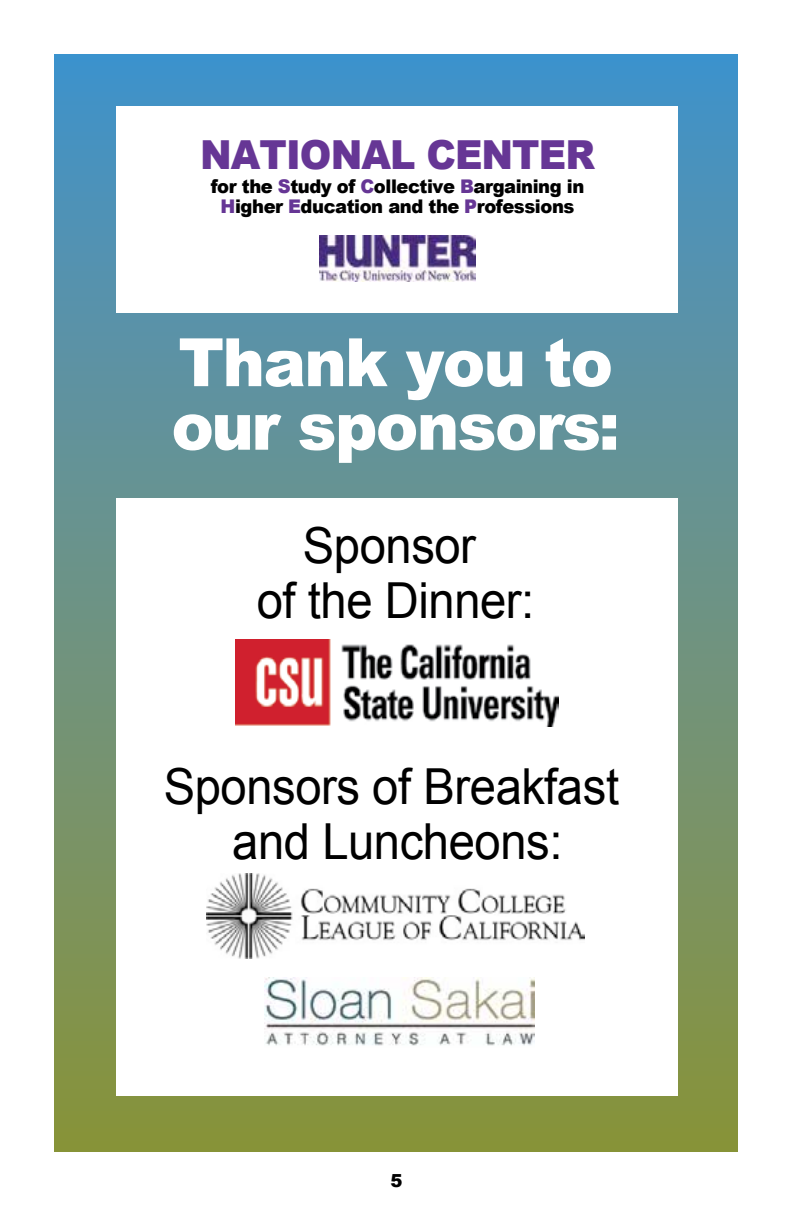
<style>
.page{position:relative;width:792px;height:1224px;background:#fff}
.page>*{position:absolute;margin:0;border:0;box-sizing:border-box;transform-origin:0 0}
.t1{font:900 66.8px/63.6px "Arial";letter-spacing:-.025em;color:#fff;scale:.95 1}
.t2{font:49.6px/54.4px "Arial";letter-spacing:-.01em;color:#000;text-align:center;scale:.95 1}
.t3{font:900 40px "Arial";letter-spacing:-.025em;color:#663695;scale:.95 1}
.t4{font:900 18.8px/20.4px "Arial";letter-spacing:-.025em;color:#000;text-align:center;scale:.95 1}
.t5{font:900 18px "Arial";color:#000}
.s1{color:#663695}
</style>
<div class="page">
<div style="left:54px;top:54px;width:684px;height:1098px;background:linear-gradient(to bottom,#4792cd,#8d933b)"></div>
<div style="left:116px;top:106px;width:562px;height:206px;background:#fff"></div>
<div style="left:116px;top:498px;width:562px;height:597px;background:#fff"></div>
<img style="left:319px;top:235px;width:157px;height:46px">
<img style="left:235px;top:639px;width:324px;height:88px">
<img style="left:265px;top:977px;width:269px;height:69px">
<img style="left:207px;top:874px;width:377px;height:84px">
<h3 class="t3" style="left:200px;top:126px;width:417px">NATIONAL CENTER</h3>
<p class="t4" style="left:211px;top:175px;width:395px">for the <span class="s1">S</span>tudy of <span class="s1">C</span>ollective <span class="s1">B</span>argaining in<br><span class="s1">H</span>igher <span class="s1">E</span>ducation and the <span class="s1">P</span>rofessions</p>
<h1 class="t1" style="left:172px;top:328px;width:473px">Thank you to our sponsors:</h1>
<h2 class="t2" style="left:257px;top:519px;width:294px">Sponsor<br>of the Dinner:</h2>
<h2 class="t2" style="left:164px;top:760px;width:481px">Sponsors of Breakfast and Luncheons:</h2>
<p class="t5" style="left:391px;top:1168px;width:14px">5</p>
</div>
